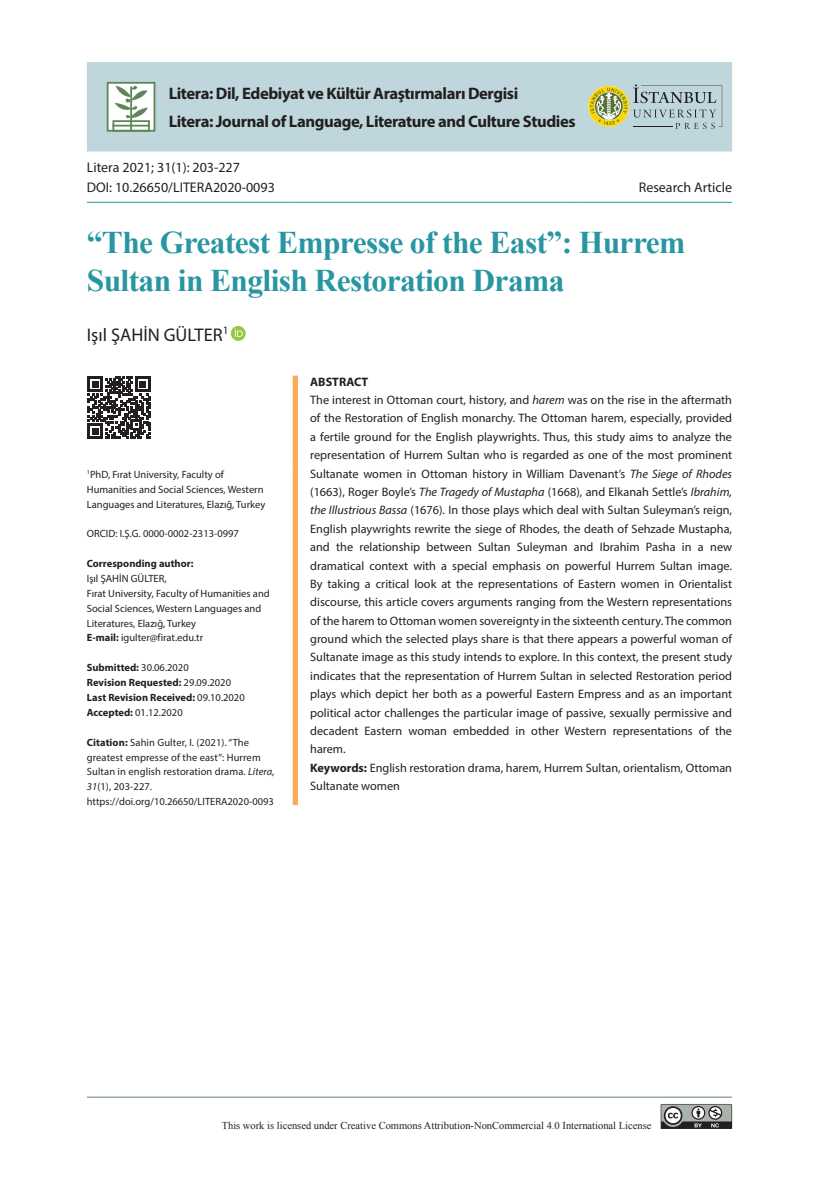
<style>
.page{position:relative;width:819px;height:1191px;background:#fff}
.page>*{position:absolute;margin:0;border:0;box-sizing:border-box;transform-origin:0 0}
.t1{font:700 31.5px/37.8px "Times New Roman";letter-spacing:-.02em;color:#2896a2}
.t2{font:18.38px "Myriad Pro";color:#231f20}
.t3{font:700 16.62px/28px "Myriad Pro";letter-spacing:-.025em;color:#231f20}
.t4{font:14px/20.5px "Myriad Pro";color:#231f20}
.t5{font:12.25px/18.4px "Myriad Pro";color:#231f20}
.t6{font:10.5px/14.9px "Myriad Pro";color:#231f20}
.t7{font:700 10.5px/14.9px "Myriad Pro";color:#231f20}
.t8{font:10.5px "Times New Roman";color:#231f20}
.s1{font-weight:700}
.s2{font-weight:400}
.s3{font-style:italic}
</style>
<div class="page">
<div style="left:87px;top:62px;width:645px;height:89px;background:#bfd7dc"></div>
<hr style="left:87px;top:202px;width:82px;height:1px;background:#2896a2">
<hr style="left:169px;top:202px;width:126px;height:1px;background:#2896a2">
<hr style="left:295px;top:202px;width:266px;height:1px;background:#2896a2">
<svg style="left:561px;top:202px;width:22px;height:1px"></svg>
<hr style="left:583px;top:202px;width:149px;height:1px;background:#2896a2">
<div style="left:293px;top:375px;width:5px;height:95px;background:#faac5a"></div>
<div style="left:293px;top:470px;width:5px;height:335px;background:#faac5a"></div>
<div style="left:107px;top:82px;width:48px;height:50px;background:#fff;border:2px solid #5d875a"></div>
<div style="left:112px;top:120px;width:38px;height:12px;border:2px solid #5d875a"></div>
<hr style="left:112px;top:125px;width:37px;height:2px;background:#5d875a">
<svg style="left:115px;top:86px;width:33px;height:32px"></svg>
<hr style="left:130px;top:86px;width:2px;height:46px;background:#5d875a">
<svg style="left:588px;top:84px;width:134px;height:45px;background:#b2c0ab"></svg>
<div style="left:231px;top:326px;width:15px;height:15px;background:#93c83d;border-radius:50%"></div>
<svg style="left:235px;top:329px;width:8px;height:8px"></svg>
<svg style="left:88px;top:377px;width:62px;height:62px"></svg>
<hr style="left:87px;top:1096px;width:645px;height:1px;background:#5d875a">
<svg style="left:660px;top:1104px;width:72px;height:25px;background:#818280"></svg>
<h3 class="t3" style="left:169px;top:79px;width:408px">Litera: Dil, Edebiyat ve Kültür Araştırmaları Dergisi<br>Litera: Journal of Language, Literature and Culture Studies</h3>
<p class="t4" style="left:87px;top:157px;width:189px">Litera 2021; 31(1): 203-227<br>DOI: 10.26650/LITERA2020-0093</p>
<p class="t4" style="left:638px;top:177px;width:95px">Research Article</p>
<h1 class="t1" style="left:87px;top:223px;width:600px">“The Greatest Empresse of the East”: Hurrem<br>Sultan in English Restoration Drama</h1>
<h2 class="t2" style="left:87px;top:323px;width:143px">Işıl ŞAHİN GÜLTER<sup>1</sup></h2>
<p class="t6" style="left:87px;top:466px;width:180px"><sup>1</sup>PhD, Fırat University, Faculty of<br>Humanities and Social Sciences, Western<br>Languages and Literatures, Elazığ, Turkey</p>
<p class="t6" style="left:87px;top:526px;width:153px">ORCID: I.Ş.G. 0000-0002-2313-0997</p>
<p class="t7" style="left:87px;top:556px;width:108px">Corresponding author:</p>
<p class="t6" style="left:87px;top:571px;width:184px">Işıl ŞAHİN GÜLTER,<br>Fırat University, Faculty of Humanities and Social Sciences, Western Languages and Literatures, Elazığ, Turkey<br><span class="s1">E-mail:</span> igulter@firat.edu.tr</p>
<p class="t7" style="left:87px;top:660px;width:159px">Submitted: <span class="s2">30.06.2020<br></span>Revision Requested: <span class="s2">29.09.2020<br></span>Last Revision Received: <span class="s2">09.10.2020<br></span>Accepted: <span class="s2">01.12.2020</span></p>
<p class="t6" style="left:87px;top:734px;width:189px"><span class="s1">Citation:</span> Sahin Gulter, I. (2021). “The greatest empresse of the east”: Hurrem Sultan in english restoration drama. <span class="s3">Litera, 31</span>(1), 203-227. https://doi.org/10.26650/LITERA2020-0093</p>
<p class="t5" style="left:310px;top:372px;width:423px"><span class="s1">ABSTRACT<br></span>The interest in Ottoman court, history, and <span class="s3">harem</span> was on the rise in the aftermath of the Restoration of English monarchy. The Ottoman harem, especially, provided a fertile ground for the English playwrights. Thus, this study aims to analyze the representation of Hurrem Sultan who is regarded as one of the most prominent Sultanate women in Ottoman history in William Davenant’s <span class="s3">The Siege of Rhodes </span>(1663), Roger Boyle’s <span class="s3">The Tragedy of Mustapha</span> (1668), and Elkanah Settle’s <span class="s3">Ibrahim, the Illustrious Bassa</span> (1676). In those plays which deal with Sultan Suleyman’s reign, English playwrights rewrite the siege of Rhodes, the death of Sehzade Mustapha, and the relationship between Sultan Suleyman and Ibrahim Pasha in a new dramatical context with a special emphasis on powerful Hurrem Sultan image.<br>By taking a critical look at the representations of Eastern women in Orientalist discourse, this article covers arguments ranging from the Western representations of the harem to Ottoman women sovereignty in the sixteenth century. The common ground which the selected plays share is that there appears a powerful woman of Sultanate image as this study intends to explore. In this context, the present study indicates that the representation of Hurrem Sultan in selected Restoration period plays which depict her both as a powerful Eastern Empress and as an important political actor challenges the particular image of passive, sexually permissive and decadent Eastern woman embedded in other Western representations of the harem.<br><span class="s1">Keywords:</span> English restoration drama, harem, Hurrem Sultan, orientalism, Ottoman Sultanate women</p>
<p class="t8" style="left:222px;top:1118px;width:431px">This work is licensed under Creative Commons Attribution-NonCommercial 4.0 International License</p>
</div>
